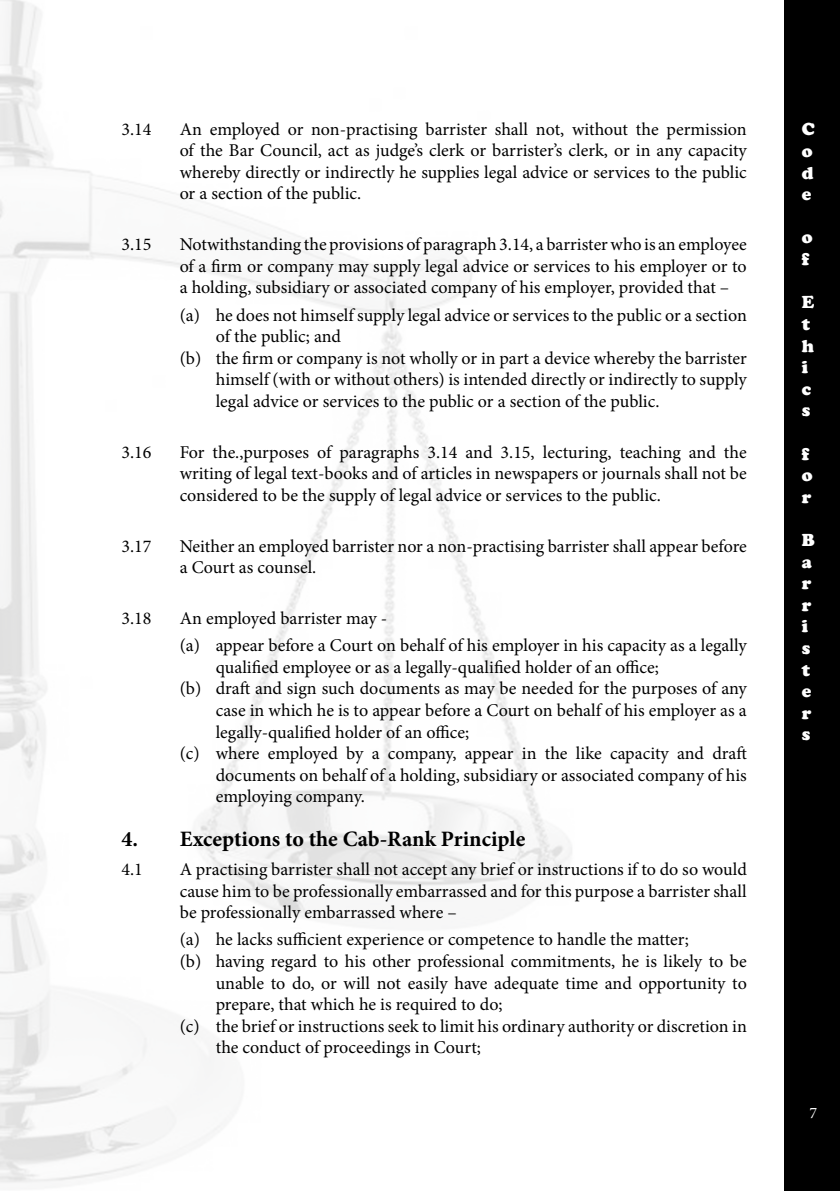
<style>
.page{position:relative;width:840px;height:1191px;background:#fff}
.page>*{position:absolute;margin:0;border:0;box-sizing:border-box;transform-origin:0 0}
.t1{font:700 22px "Minion Pro";color:#000}
.t2{font:18px/21.6px "Minion Pro";color:#000;text-align:justify}
.t3{font:900 18px/21.6px "Cooper";color:#fff}
.t4{font:16px "Minion Pro";color:#fff}
</style>
<div class="page">
<div style="left:783px;top:0;width:56px;height:1191px;background:#000"></div>
<img style="left:0;top:0;width:572px;height:1183px">
<p class="t2" style="left:121px;top:118px;width:32px">3.14</p>
<p class="t2" style="left:179px;top:118px;width:568px">An employed or non-practising barrister shall not, without the permission of the Bar Council, act as judge’s clerk or barrister’s clerk, or in any capacity whereby directly or indirectly he supplies legal advice or services to the public or a section of the public.</p>
<p class="t2" style="left:121px;top:233px;width:32px">3.15</p>
<p class="t2" style="left:179px;top:233px;width:568px">Notwithstanding the provisions of paragraph 3.14, a barrister who is an employee of a firm or company may supply legal advice or services to his employer or to a holding, subsidiary or associated company of his employer, provided that –</p>
<p class="t2" style="left:179px;top:304px;width:568px">(a) he does not himself supply legal advice or services to the public or a section</p>
<p class="t2" style="left:215px;top:326px;width:127px">of the public; and</p>
<p class="t2" style="left:179px;top:347px;width:568px">(b) the firm or company is not wholly or in part a device whereby the barrister</p>
<p class="t2" style="left:215px;top:369px;width:532px">himself (with or without others) is intended directly or indirectly to supply</p>
<p class="t2" style="left:215px;top:390px;width:445px">legal advice or services to the public or a section of the public.</p>
<p class="t2" style="left:121px;top:441px;width:32px">3.16</p>
<p class="t2" style="left:179px;top:441px;width:568px">For the.,purposes of paragraphs 3.14 and 3.15, lecturing, teaching and the writing of legal text-books and of articles in newspapers or journals shall not be considered to be the supply of legal advice or services to the public.</p>
<p class="t2" style="left:121px;top:535px;width:32px">3.17</p>
<p class="t2" style="left:179px;top:535px;width:568px">Neither an employed barrister nor a non-practising barrister shall appear before a Court as counsel.</p>
<p class="t2" style="left:121px;top:607px;width:32px">3.18</p>
<p class="t2" style="left:179px;top:604px;width:568px;line-height:27.2px">An employed barrister may -<br>(a) appear before a Court on behalf of his employer in his capacity as a legally</p>
<p class="t2" style="left:215px;top:656px;width:444px">qualified employee or as a legally-qualified holder of an office;</p>
<p class="t2" style="left:179px;top:678px;width:568px">(b) draft and sign such documents as may be needed for the purposes of any</p>
<p class="t2" style="left:215px;top:699px;width:532px">case in which he is to appear before a Court on behalf of his employer as a</p>
<p class="t2" style="left:215px;top:721px;width:255px">legally-qualified holder of an office;</p>
<p class="t2" style="left:179px;top:743px;width:568px">(c) where employed by a company, appear in the like capacity and draft</p>
<p class="t2" style="left:215px;top:764px;width:532px">documents on behalf of a holding, subsidiary or associated company of his</p>
<p class="t2" style="left:215px;top:786px;width:150px">employing company.</p>
<p class="t1" style="left:121px;top:823px;width:405px">4. Exceptions to the Cab-Rank Principle</p>
<p class="t2" style="left:121px;top:858px;width:23px">4.1</p>
<p class="t2" style="left:179px;top:858px;width:568px">A practising barrister shall not accept any brief or instructions if to do so would cause him to be professionally embarrassed and for this purpose a barrister shall be professionally embarrassed where –</p>
<p class="t2" style="left:179px;top:929px;width:510px">(a) he lacks sufficient experience or competence to handle the matter;</p>
<p class="t2" style="left:179px;top:950px;width:568px">(b) having regard to his other professional commitments, he is likely to be</p>
<p class="t2" style="left:215px;top:972px;width:532px">unable to do, or will not easily have adequate time and opportunity to</p>
<p class="t2" style="left:215px;top:993px;width:288px">prepare, that which he is required to do;</p>
<p class="t2" style="left:179px;top:1015px;width:568px">(c) the brief or instructions seek to limit his ordinary authority or discretion in</p>
<p class="t2" style="left:215px;top:1037px;width:266px">the conduct of proceedings in Court;</p>
<p class="t3" style="left:801px;top:119px;width:14px;text-align:justify">C o d e</p>
<p class="t3" style="left:801px;top:227px;width:12px">o f</p>
<p class="t3" style="left:801px;top:291px;width:14px">E t h i c s</p>
<p class="t3" style="left:801px;top:443px;width:12px">f o r</p>
<p class="t3" style="left:801px;top:529px;width:14px">B a r r i s t e r s</p>
<p class="t4" style="left:809px;top:1101px;width:9px">7</p>
</div>
